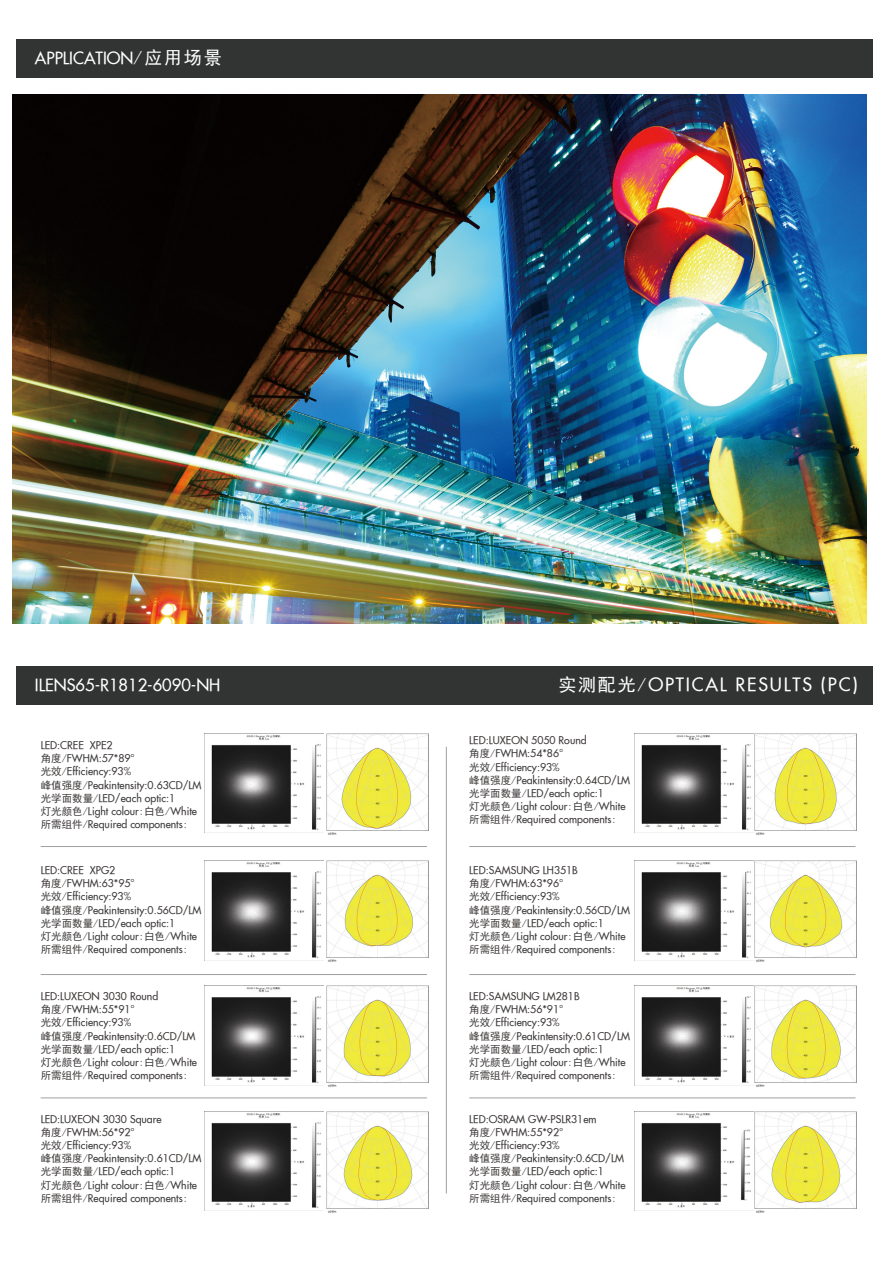
<style>
.page{position:relative;width:893px;height:1263px;background:#fff}
.page>*{position:absolute;margin:0;border:0;box-sizing:border-box;transform-origin:0 0}
.t1{font:18px "SFU Futura";letter-spacing:.1em;color:#fff}
.t2{font:16.5px "SFU Futura";color:#fff}
.t3{font:10.5px/13.2px "SFU Futura";color:#3d3939}
.s1{font-family:"Sim Hei";font-size:18px}
.s2{font-family:"Sim Hei"}
.s3{color:#3e3a39}
.s4{font-family:"Sim Hei";color:#3e3a39}
</style>
<div class="page">
<hr style="left:41px;top:846px;width:386px;height:1px;background:#9fa0a0">
<hr style="left:41px;top:974px;width:386px;height:1px;background:#9fa0a0">
<hr style="left:41px;top:1098px;width:386px;height:1px;background:#9fa0a0">
<hr style="left:446px;top:747px;width:1px;height:446px;background:#9fa0a0">
<hr style="left:469px;top:846px;width:386px;height:1px;background:#9fa0a0">
<hr style="left:469px;top:974px;width:386px;height:1px;background:#9fa0a0">
<hr style="left:469px;top:1098px;width:386px;height:1px;background:#9fa0a0">
<div style="left:17px;top:666px;width:856px;height:38px;background:#323333"></div>
<div style="left:17px;top:39px;width:856px;height:38px;background:#323333"></div>
<img style="left:12px;top:94px;width:854px;height:529px">
<img style="left:205px;top:733px;width:119px;height:100px">
<img style="left:326px;top:733px;width:102px;height:102px">
<img style="left:326px;top:860px;width:102px;height:102px">
<img style="left:205px;top:860px;width:119px;height:98px">
<img style="left:211px;top:987px;width:110px;height:96px">
<img style="left:326px;top:986px;width:102px;height:101px">
<img style="left:205px;top:1111px;width:119px;height:100px">
<img style="left:326px;top:1111px;width:102px;height:102px">
<img style="left:634px;top:733px;width:119px;height:100px">
<img style="left:754px;top:733px;width:102px;height:102px">
<img style="left:634px;top:860px;width:119px;height:100px">
<img style="left:754px;top:860px;width:102px;height:102px">
<img style="left:634px;top:986px;width:117px;height:99px">
<img style="left:754px;top:986px;width:102px;height:101px">
<img style="left:634px;top:1111px;width:119px;height:100px">
<img style="left:754px;top:1111px;width:102px;height:102px">
<h2 class="t2" style="left:35px;top:45px;width:188px">APPLICATION<span class="s1">/应用场景</span></h2>
<h2 class="t2" style="left:35px;top:672px;width:187px">ILENS65-R1812-6090-NH</h2>
<h1 class="t1" style="left:558px;top:670px;width:301px"><span class="s2">实测配光/</span>OPTICAL RESULTS (PC)</h1>
<p class="t3" style="left:41px;top:738px;width:162px"><span class="s3">LED:CREE XPE2<br></span><span class="s4">角度</span><span class="s2">/</span>FWHM<span class="s3">:57*89°<br></span><span class="s4">光效</span><span class="s2">/</span>Efficiency<span class="s3">:93%<br></span><span class="s4">峰值强度</span><span class="s2">/</span>Peakintensity<span class="s3">:0.63CD/LM</span><span class="s4">光学面数量</span><span class="s2">/</span>LED/each optic<span class="s3">:1<br></span><span class="s2">灯光颜色/</span>Light colour<span class="s2">:白色/</span>White<span class="s4">所需组件</span><span class="s2">/</span>Required components<span class="s4">:</span></p>
<p class="t3" style="left:41px;top:863px;width:162px"><span class="s3">LED:CREE XPG2<br></span><span class="s4">角度</span><span class="s2">/</span>FWHM<span class="s3">:63*95°<br></span><span class="s4">光效</span><span class="s2">/</span>Efficiency<span class="s3">:93%<br></span><span class="s4">峰值强度</span><span class="s2">/</span>Peakintensity<span class="s3">:0.56CD/LM</span><span class="s4">光学面数量</span><span class="s2">/</span>LED/each optic<span class="s3">:1<br></span><span class="s2">灯光颜色/</span>Light colour<span class="s2">:白色/</span>White<span class="s4">所需组件</span><span class="s2">/</span>Required components<span class="s4">:</span></p>
<p class="t3" style="left:41px;top:989px;width:158px"><span class="s3">LED:LUXEON 3030 Round<br></span><span class="s4">角度</span><span class="s2">/</span>FWHM<span class="s3">:55*91°<br></span><span class="s4">光效</span><span class="s2">/</span>Efficiency<span class="s3">:93%<br></span><span class="s4">峰值强度</span><span class="s2">/</span>Peakintensity<span class="s3">:0.6CD/LM</span><span class="s4">光学面数量</span><span class="s2">/</span>LED/each optic<span class="s3">:1<br></span><span class="s2">灯光颜色/</span>Light colour<span class="s2">:白色/</span>White<span class="s4">所需组件</span><span class="s2">/</span>Required components<span class="s4">:</span></p>
<p class="t3" style="left:41px;top:1111px;width:162px"><span class="s3">LED:LUXEON 3030 Square<br></span><span class="s4">角度</span><span class="s2">/</span>FWHM<span class="s3">:56*92°<br></span><span class="s4">光效</span><span class="s2">/</span>Efficiency<span class="s3">:93%<br></span><span class="s4">峰值强度</span><span class="s2">/</span>Peakintensity<span class="s3">:0.61CD/LM</span><span class="s4">光学面数量</span><span class="s2">/</span>LED/each optic<span class="s3">:1<br></span><span class="s2">灯光颜色/</span>Light colour<span class="s2">:白色/</span>White<span class="s4">所需组件</span><span class="s2">/</span>Required components<span class="s4">:</span></p>
<p class="t3" style="left:469px;top:733px;width:162px"><span class="s3">LED:LUXEON 5050 Round<br></span><span class="s4">角度</span><span class="s2">/</span>FWHM<span class="s3">:54*86°<br></span><span class="s4">光效</span><span class="s2">/</span>Efficiency<span class="s3">:93%<br></span><span class="s4">峰值强度</span><span class="s2">/</span>Peakintensity<span class="s3">:0.64CD/LM</span><span class="s4">光学面数量</span><span class="s2">/</span>LED/each optic<span class="s3">:1<br></span><span class="s2">灯光颜色/</span>Light colour<span class="s2">:白色/</span>White<span class="s4">所需组件</span><span class="s2">/</span>Required components<span class="s4">:</span></p>
<p class="t3" style="left:469px;top:863px;width:162px"><span class="s3">LED:SAMSUNG LH351B<br></span><span class="s4">角度</span><span class="s2">/</span>FWHM<span class="s3">:63*96°<br></span><span class="s4">光效</span><span class="s2">/</span>Efficiency<span class="s3">:93%<br></span><span class="s4">峰值强度</span><span class="s2">/</span>Peakintensity<span class="s3">:0.56CD/LM</span><span class="s4">光学面数量</span><span class="s2">/</span>LED/each optic<span class="s3">:1<br></span><span class="s2">灯光颜色/</span>Light colour<span class="s2">:白色/</span>White<span class="s4">所需组件</span><span class="s2">/</span>Required components<span class="s4">:</span></p>
<p class="t3" style="left:469px;top:989px;width:162px"><span class="s3">LED:SAMSUNG LM281B<br></span><span class="s4">角度</span><span class="s2">/</span>FWHM<span class="s3">:56*91°<br></span><span class="s4">光效</span><span class="s2">/</span>Efficiency<span class="s3">:93%<br></span><span class="s4">峰值强度</span><span class="s2">/</span>Peakintensity<span class="s3">:0.61CD/LM</span><span class="s4">光学面数量</span><span class="s2">/</span>LED/each optic:<span class="s3">1<br></span><span class="s2">灯光颜色/</span>Light colour<span class="s2">:白色/</span>White<span class="s4">所需组件</span><span class="s2">/</span>Required components<span class="s4">:</span></p>
<p class="t3" style="left:469px;top:1111px;width:158px"><span class="s3">LED:OSRAM GW-PSLR31em<br></span><span class="s4">角度</span><span class="s2">/</span>FWHM<span class="s3">:55*92°<br></span><span class="s4">光效</span><span class="s2">/</span>Efficiency<span class="s3">:93%<br></span><span class="s4">峰值强度</span><span class="s2">/</span>Peakintensity<span class="s3">:0.6CD/LM</span><span class="s4">光学面数量</span><span class="s2">/</span>LED/each optic<span class="s3">:1<br></span><span class="s2">灯光颜色/</span>Light colour<span class="s2">:白色/</span>White<span class="s4">所需组件</span><span class="s2">/</span>Required components<span class="s4">:</span></p>
</div>
